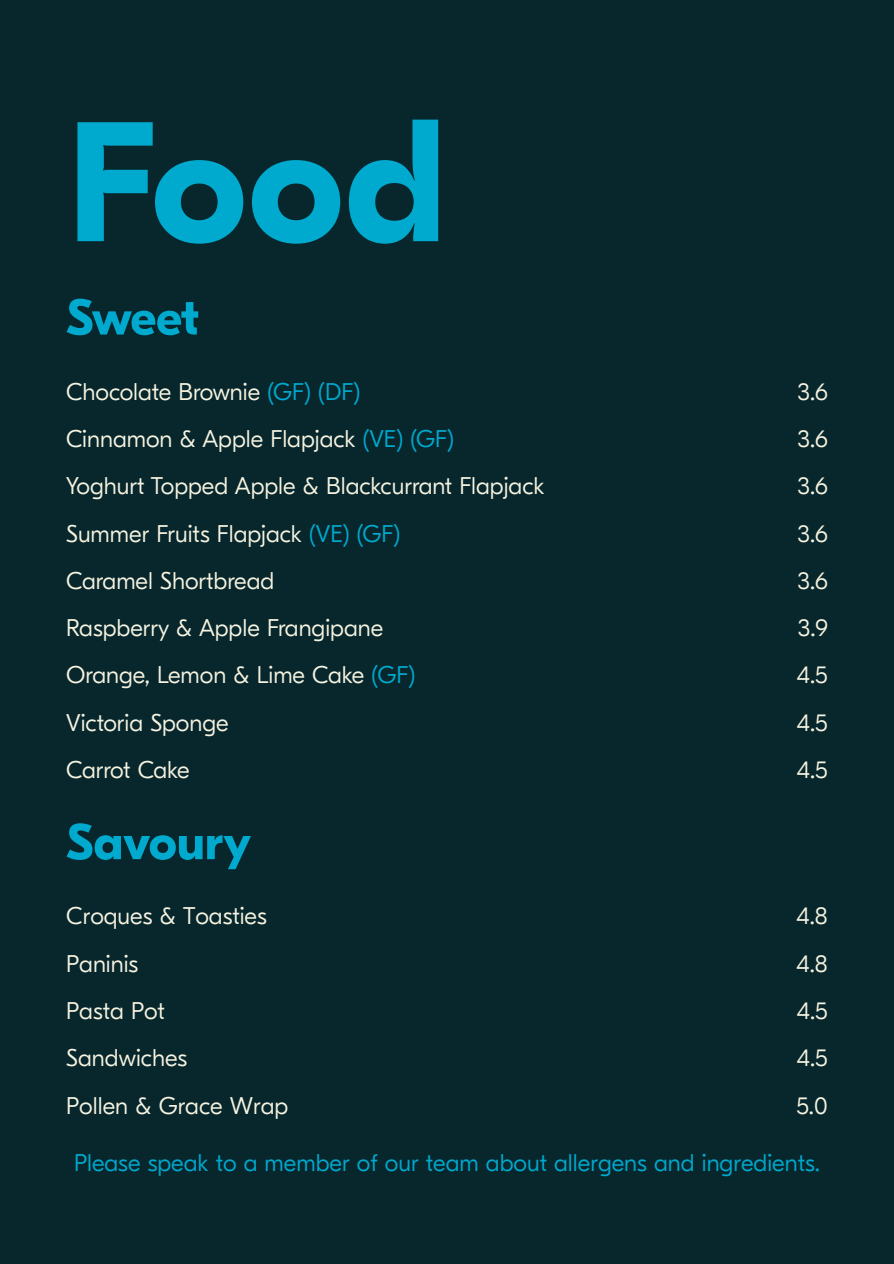
<style>
.page{position:relative;width:894px;height:1264px;background:#fff}
.page>*{position:absolute;margin:0;border:0;box-sizing:border-box;transform-origin:0 0}
.t1{font:700 169.95px "GT Eesti TRP";color:#00a9ce}
.t2{font:700 50.25px "GT Eesti Display";color:#00a9ce}
.t3{font:300 24px/47.2px "GT Eesti Display";color:#f6f3e0}
.t4{font:300 24px "GT Eesti Display";color:#00a9ce}
.s1{color:#00a9ce}
</style>
<div class="page">
<div style="left:0;top:0;width:893px;height:1263px;background:#07272d"></div>
<h1 class="t1" style="left:66px;top:88px;width:382px">Food</h1>
<h2 class="t2" style="left:66px;top:289px;width:134px">Sweet</h2>
<p class="t3" style="left:66px;top:368px;width:479px">Chocolate Brownie <span class="s1">(GF) (DF)<br></span>Cinnamon &amp; Apple Flapjack <span class="s1">(VE) (GF)<br></span>Yoghurt Topped Apple &amp; Blackcurrant Flapjack<br>Summer Fruits Flapjack <span class="s1">(VE) (GF)<br></span>Caramel Shortbread<br>Raspberry &amp; Apple Frangipane<br>Orange, Lemon &amp; Lime Cake <span class="s1">(GF)<br></span>Victoria Sponge<br>Carrot Cake</p>
<h2 class="t2" style="left:66px;top:814px;width:186px">Savoury</h2>
<p class="t3" style="left:796px;top:368px;width:32px;text-align:justify">3.6<br>3.6<br>3.6<br>3.6<br>3.6<br>3.9<br>4.5<br>4.5<br>4.5</p>
<p class="t3" style="left:66px;top:893px;width:223px">Croques &amp; Toasties<br>Paninis<br>Pasta Pot<br>Sandwiches<br>Pollen &amp; Grace Wrap</p>
<p class="t4" style="left:74px;top:1149px;width:747px">Please speak to a member of our team about allergens and ingredients.</p>
<p class="t3" style="left:796px;top:893px;width:33px;text-align:justify">4.8<br>4.8<br>4.5<br>4.5<br>5.0</p>
</div>
